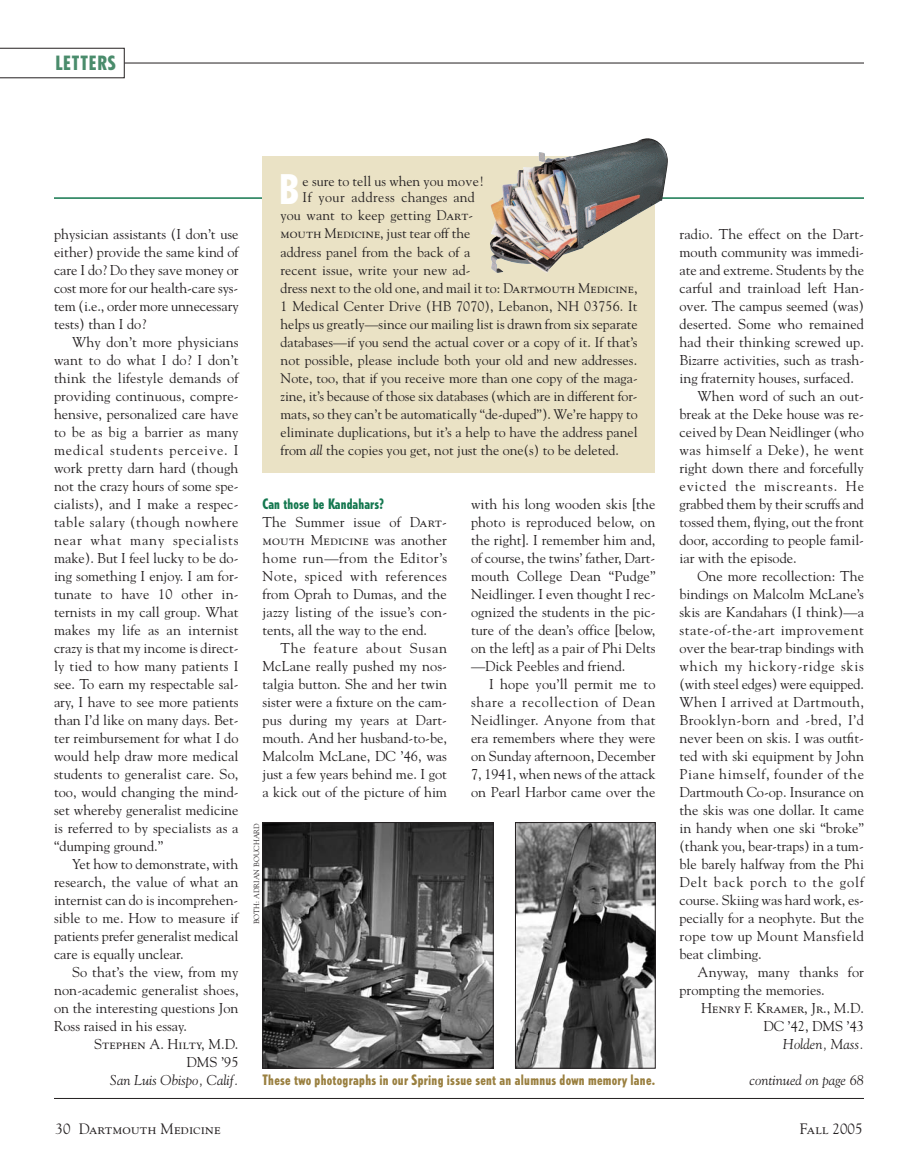
<style>
.page{position:relative;width:918px;height:1175px;background:#fff}
.page>*{position:absolute;margin:0;border:0;box-sizing:border-box;transform-origin:0 0}
.t1{font:800 condensed 40.5px "Tempo";color:#fff}
.t2{font:800 condensed 19.5px "Tempo";letter-spacing:.05em;color:#4a8c6c}
.t3{font:15px "Goudy SC";color:#231f20}
.t4{font:14.25px/18px "Goudy";color:#231f20;text-align:justify}
.t5{font:14.25px "Goudy SC";color:#231f20}
.t6{font:800 condensed 14.25px "Tempo";letter-spacing:.02em;color:#9a8040}
.t7{font:italic 14.25px "Goudy";color:#231f20}
.t8{font:14.25px "Goudy";letter-spacing:.035em;color:#231f20}
.t9{font:14.25px "Goudy";letter-spacing:.04em;color:#231f20}
.t10{font:14.25px "Goudy";letter-spacing:.05em;color:#231f20}
.t11{font:14.25px "Goudy";letter-spacing:.055em;color:#231f20}
.t12{font:14.25px "Goudy";letter-spacing:.025em;color:#231f20}
.t13{font:14.25px "Goudy";letter-spacing:.03em;color:#231f20}
.t14{font:14.25px "Goudy";letter-spacing:.06em;color:#231f20}
.t15{font:14.25px "Goudy";letter-spacing:.065em;color:#231f20}
.t16{font:800 condensed 14.25px "Tempo";letter-spacing:.005em;color:#14774f}
.t17{font:13.95px/18px "Goudy";color:#231f20}
.t18{font:7.5px "Goudy";color:#231f20}
.s1{font-family:"Goudy SC"}
.s2{font-style:italic}
.s3{font-family:"Goudy"}
</style>
<div class="page">
<hr style="left:54px;top:197px;width:810px;height:2px;background:#14774f">
<svg style="left:0;top:48px;width:124px;height:30px"></svg>
<hr style="left:124px;top:63px;width:740px;height:1px;background:#231f20">
<hr style="left:54px;top:1098px;width:810px;height:1px;background:#231f20">
<div style="left:262px;top:156px;width:394px;height:316px;background:#eae2c5"></div>
<img style="left:490px;top:138px;width:178px;height:135px">
<img style="left:264px;top:824px;width:227px;height:242px">
<div style="left:262px;top:822px;width:231px;height:246px;border:1px solid #231f20"></div>
<img style="left:517px;top:824px;width:136px;height:242px">
<div style="left:515px;top:822px;width:140px;height:246px;border:1px solid #231f20"></div>
<h2 class="t2" style="left:56px;top:55px;width:62px">LETTERS</h2>
<p class="t4" style="left:54px;top:225px;width:186px">physician assistants (I don’t use either) provide the same kind of care I do? Do they save money or cost more for our health-care sys&shy;tem (i.e., order more unnecessary tests) than I do?</p>
<p class="t4" style="left:54px;top:333px;width:186px;text-indent:18px">Why don’t more physicians want to do what I do? I don’t think the lifestyle demands of providing continuous, compre&shy;hensive, personalized care have to be as big a barrier as many medical students perceive. I work pretty darn hard (though not the crazy hours of some spe&shy;cialists), and I make a respec&shy;table salary (though nowhere near what many specialists make). But I feel lucky to be do&shy;ing something I enjoy. I am for&shy;tunate to have 10 other in&shy;ternists in my call group. What makes my life as an internist crazy is that my income is direct&shy;ly tied to how many patients I see. To earn my respectable sal&shy;ary, I have to see more patients than I’d like on many days. Bet&shy;ter reimbursement for what I do would help draw more medical students to generalist care. So, too, would changing the mind&shy;set whereby generalist medicine is referred to by specialists as a “dumping ground.”</p>
<p class="t4" style="left:54px;top:855px;width:186px;text-indent:18px">Yet how to demonstrate, with research, the value of what an internist can do is incomprehen&shy;sible to me. How to measure if patients prefer generalist medical care is equally unclear.</p>
<p class="t4" style="left:54px;top:963px;width:186px;text-indent:18px">So that’s the view, from my non-academic generalist shoes, on the interesting questions Jon Ross raised in his essay.</p>
<p class="t5" style="left:94px;top:1038px;width:146px">Stephen A. Hilty, M.D.</p>
<p class="t4" style="left:187px;top:1053px;width:53px">DMS ’95</p>
<p class="t7" style="left:110px;top:1071px;width:130px">San Luis Obispo, Calif.</p>
<h1 class="t1" style="left:279px;top:174px;width:21px">B</h1>
<p class="t17" style="left:303px;top:173px;width:183px;line-height:16.5px">e sure to tell us when you move!<br>If your address changes and</p>
<p class="t17" style="left:280px;top:207px;width:359px">you want to keep getting <span class="s1">Dart-<br>mouth Medicine</span>, just tear off the<br>address panel from the back of a<br>recent issue, write your new ad-<br>dress next to the old one, and mail it to: <span class="s1">Dartmouth Medicine</span>, 1 Medical Center Drive (HB 7070), Lebanon, NH 03756. It helps us greatly—since our mailing list is drawn from six separate databases—if you send the actual cover or a copy of it. If that’s not possible, please include both your old and new addresses.<br>Note, too, that if you receive more than one copy of the maga&shy;zine, it’s because of those six databases (which are in different for&shy;mats, so they can’t be automatically “de-duped”). We’re happy to eliminate duplications, but it’s a help to have the address panel from <span class="s2">all</span> the copies you get, not just the one(s) to be deleted.</p>
<p class="t16" style="left:262px;top:498px;width:123px">Can those be Kandahars?</p>
<p class="t4" style="left:262px;top:513px;width:186px">The Summer issue of <span class="s1">Dart-</span></p>
<p class="t5" style="left:263px;top:534px;width:186px">mouth Medicine <span class="s3">was another</span></p>
<p class="t4" style="left:262px;top:549px;width:186px">home run—from the Editor’s Note, spiced with references from Oprah to Dumas, and the jazzy listing of the issue’s con&shy;tents, all the way to the end.</p>
<p class="t4" style="left:262px;top:639px;width:186px;text-indent:18px">The feature about Susan McLane really pushed my nos&shy;talgia button. She and her twin sister were a fixture on the cam&shy;pus during my years at Dart&shy;mouth. And her husband-to-be, Malcolm McLane, DC ’46, was just a few years behind me. I got a kick out of the picture of him</p>
<p class="t18" style="left:252px;top:924px;width:103px;rotate:-90deg">BOTH: ADRIAN BOUCHARD</p>
<p class="t4" style="left:471px;top:495px;width:186px">with his long wooden skis [the photo is reproduced below, on the right]. I remember him and, of course, the twins’ father, Dart&shy;mouth College Dean “Pudge” Neidlinger. I even thought I rec&shy;ognized the students in the pic&shy;ture of the dean’s office [below, on the left] as a pair of Phi Delts —Dick Peebles and friend.</p>
<p class="t4" style="left:471px;top:675px;width:186px;text-indent:18px">I hope you’ll permit me to share a recollection of Dean Neidlinger. Anyone from that era remembers where they were on Sunday afternoon, December 7, 1941, when news of the attack on Pearl Harbor came over the</p>
<p class="t6" style="left:262px;top:1074px;width:394px">These two photographs in our Spring issue sent an alumnus down memory lane.</p>
<p class="t4" style="left:680px;top:225px;width:186px">radio. The effect on the Dart-</p>
<p class="t4" style="left:680px;top:243px;width:186px">mouth community was immedi-</p>
<p class="t4" style="left:680px;top:261px;width:186px">ate and extreme. Students by the</p>
<p class="t4" style="left:680px;top:279px;width:186px">carful and trainload left Han-</p>
<p class="t4" style="left:680px;top:297px;width:186px">over. The campus seemed (was)</p>
<p class="t4" style="left:680px;top:315px;width:186px">deserted. Some who remained</p>
<p class="t4" style="left:680px;top:333px;width:186px">had their thinking screwed up.</p>
<p class="t4" style="left:680px;top:351px;width:186px">Bizarre activities, such as trash-</p>
<p class="t4" style="left:680px;top:369px;width:176px">ing fraternity houses, surfaced.</p>
<p class="t4" style="left:698px;top:387px;width:168px">When word of such an out-</p>
<p class="t4" style="left:680px;top:405px;width:186px">break at the Deke house was re-</p>
<p class="t4" style="left:680px;top:423px;width:186px">ceived by Dean Neidlinger (who</p>
<p class="t13" style="left:680px;top:441px;width:186px">was himself a Deke), he went</p>
<p class="t4" style="left:680px;top:459px;width:186px">right down there and forcefully</p>
<p class="t14" style="left:680px;top:477px;width:186px">evicted the miscreants. He</p>
<p class="t4" style="left:680px;top:495px;width:186px">grabbed them by their scruffs and</p>
<p class="t4" style="left:680px;top:513px;width:186px">tossed them, flying, out the front</p>
<p class="t4" style="left:680px;top:531px;width:186px">door, according to people famil-</p>
<p class="t4" style="left:680px;top:549px;width:119px">iar with the episode.</p>
<p class="t4" style="left:698px;top:567px;width:168px">One more recollection: The</p>
<p class="t4" style="left:680px;top:585px;width:186px">bindings on Malcolm McLane’s</p>
<p class="t4" style="left:680px;top:603px;width:186px">skis are Kandahars (I think)—a</p>
<p class="t9" style="left:680px;top:621px;width:186px">state-of-the-art improvement</p>
<p class="t4" style="left:680px;top:639px;width:186px">over the bear-trap bindings with</p>
<p class="t11" style="left:680px;top:657px;width:186px">which my hickory-ridge skis</p>
<p class="t4" style="left:680px;top:675px;width:186px">(with steel edges) were equipped.</p>
<p class="t12" style="left:680px;top:693px;width:186px">When I arrived at Dartmouth,</p>
<p class="t8" style="left:680px;top:711px;width:186px">Brooklyn-born and -bred, I’d</p>
<p class="t4" style="left:680px;top:729px;width:186px">never been on skis. I was outfit-</p>
<p class="t4" style="left:680px;top:747px;width:186px">ted with ski equipment by John</p>
<p class="t10" style="left:680px;top:765px;width:186px">Piane himself, founder of the</p>
<p class="t4" style="left:680px;top:783px;width:186px">Dartmouth Co-op. Insurance on</p>
<p class="t4" style="left:680px;top:801px;width:186px">the skis was one dollar. It came</p>
<p class="t4" style="left:680px;top:819px;width:186px">in handy when one ski “broke”</p>
<p class="t4" style="left:680px;top:837px;width:186px">(thank you, bear-traps) in a tum-</p>
<p class="t4" style="left:680px;top:855px;width:186px">ble barely halfway from the Phi</p>
<p class="t15" style="left:680px;top:873px;width:186px">Delt back porch to the golf</p>
<p class="t4" style="left:680px;top:891px;width:186px">course. Skiing was hard work, es-</p>
<p class="t4" style="left:680px;top:909px;width:186px">pecially for a neophyte. But the</p>
<p class="t8" style="left:680px;top:927px;width:186px">rope tow up Mount Mansfield</p>
<p class="t4" style="left:680px;top:945px;width:84px">beat climbing.</p>
<p class="t4" style="left:698px;top:963px;width:168px">Anyway, many thanks for</p>
<p class="t4" style="left:680px;top:981px;width:147px">prompting the memories.</p>
<p class="t5" style="left:701px;top:1002px;width:164px">Henry F. Kramer, Jr., M.D.</p>
<p class="t4" style="left:763px;top:1017px;width:102px">DC ’42, DMS ’43</p>
<p class="t7" style="left:783px;top:1035px;width:83px">Holden, Mass.</p>
<p class="t7" style="left:750px;top:1071px;width:116px">continued on page 68</p>
<p class="t3" style="left:56px;top:1122px;width:167px"><span class="s3">30</span> Dartmouth Medicine</p>
<p class="t3" style="left:800px;top:1122px;width:64px">Fall <span class="s3">2005</span></p>
</div>
